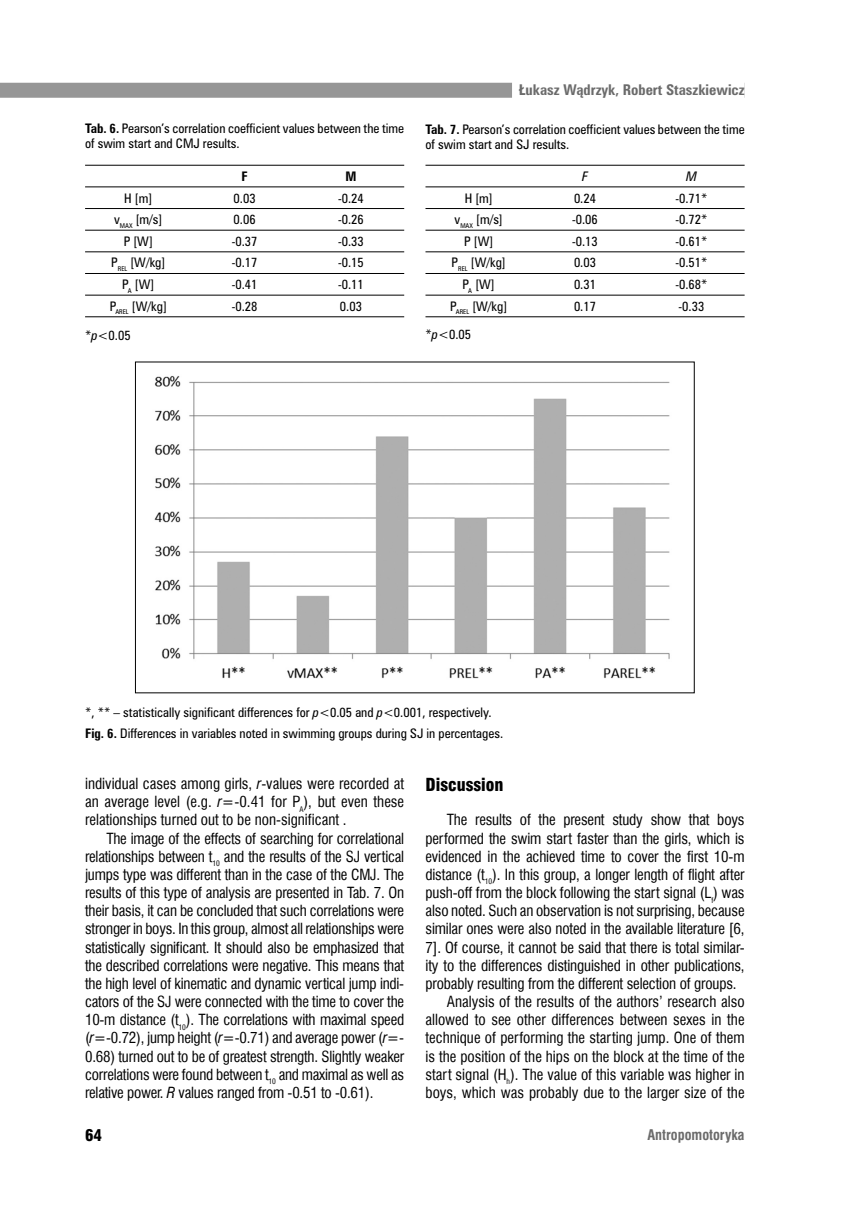
<style>
.page{position:relative;width:851px;height:1221px;background:#fff}
.page>*{position:absolute;margin:0;border:0;box-sizing:border-box;transform-origin:0 0}
.t1{font:16.5px "Swis 721 Blk Cn PL";color:#000}
.t2{font:15px/18.1px "Swis 721 Cn EU Normal";letter-spacing:-.01em;color:#000;text-align:justify}
.t3{font:15px "Swis 721 Blk Cn PL";color:#000}
.t4{font:700 13.5px "Zurich Cn PL";color:#6b6b6b}
.t5{font:700 13.5px "Swis 721 Cn PL";color:#6b6b6b}
.t6{font:12px/15px "Zurich Cn PL";color:#000}
.t7{font:700 12px "Zurich Cn PL";color:#000}
.t8{font:italic 12px "Zurich Cn PL";color:#000}
.s1{font-weight:700}
.s2{font-style:italic}
.s3{font-family:"Swis 721 Cn EU Italic"}
</style>
<div class="page">
<div style="left:0;top:83px;width:744px;height:15px;background:#969696"></div>
<div style="left:512px;top:82px;width:232px;height:18px;background:#fff"></div>
<hr style="left:85px;top:165px;width:319px;height:1px;background:#000">
<hr style="left:85px;top:186px;width:319px;height:1px;background:#000">
<hr style="left:85px;top:208px;width:319px;height:1px;background:#000">
<hr style="left:85px;top:230px;width:319px;height:1px;background:#000">
<hr style="left:85px;top:251px;width:319px;height:1px;background:#000">
<hr style="left:85px;top:273px;width:319px;height:1px;background:#000">
<hr style="left:85px;top:295px;width:319px;height:1px;background:#000">
<hr style="left:85px;top:316px;width:319px;height:1px;background:#000">
<hr style="left:425px;top:165px;width:319px;height:1px;background:#000">
<hr style="left:425px;top:186px;width:319px;height:1px;background:#000">
<hr style="left:425px;top:208px;width:319px;height:1px;background:#000">
<hr style="left:425px;top:230px;width:319px;height:1px;background:#000">
<hr style="left:425px;top:251px;width:319px;height:1px;background:#000">
<hr style="left:425px;top:273px;width:319px;height:1px;background:#000">
<hr style="left:425px;top:295px;width:319px;height:1px;background:#000">
<hr style="left:425px;top:316px;width:319px;height:1px;background:#000">
<img style="left:154px;top:376px;width:516px;height:303px">
<p class="t6" style="left:85px;top:122px;width:320px"><span class="s1">Tab. 6.</span> Pearson’s correlation coefficient values between the time of swim start and CMJ results.</p>
<p class="t7" style="left:241px;top:171px;width:8px">F</p>
<p class="t7" style="left:345px;top:171px;width:12px">M</p>
<p class="t6" style="left:124px;top:191px;width:29px">H [m]</p>
<p class="t6" style="left:233px;top:191px;width:24px">0.03</p>
<p class="t6" style="left:338px;top:191px;width:27px">-0.24</p>
<p class="t6" style="left:114px;top:213px;width:50px">v<sub>MAX</sub> [m/s]</p>
<p class="t6" style="left:233px;top:213px;width:24px">0.06</p>
<p class="t6" style="left:338px;top:213px;width:27px">-0.26</p>
<p class="t6" style="left:124px;top:235px;width:31px">P [W]</p>
<p class="t6" style="left:232px;top:235px;width:27px">-0.37</p>
<p class="t6" style="left:338px;top:235px;width:27px">-0.33</p>
<p class="t6" style="left:111px;top:256px;width:56px">P<sub>REL</sub> [W/kg]</p>
<p class="t6" style="left:232px;top:256px;width:27px">-0.17</p>
<p class="t6" style="left:338px;top:256px;width:27px">-0.15</p>
<p class="t6" style="left:122px;top:278px;width:34px">P<sub>A</sub> [W]</p>
<p class="t6" style="left:232px;top:278px;width:27px">-0.41</p>
<p class="t6" style="left:338px;top:278px;width:27px">-0.11</p>
<p class="t6" style="left:110px;top:300px;width:59px">P<sub>AREL</sub> [W/kg]</p>
<p class="t6" style="left:232px;top:300px;width:27px">-0.28</p>
<p class="t6" style="left:340px;top:300px;width:24px">0.03</p>
<p class="t6" style="left:85px;top:329px;width:47px">*<span class="s2">p</span>&lt;0.05</p>
<p class="t4" style="left:518px;top:84px;width:227px">Łukasz Wądrzyk, Robert Staszkiewicz</p>
<p class="t6" style="left:425px;top:123px;width:320px"><span class="s1">Tab. 7.</span> Pearson’s correlation coefficient values between the time of swim start and SJ results.</p>
<p class="t8" style="left:582px;top:171px;width:7px">F</p>
<p class="t8" style="left:686px;top:171px;width:12px">M</p>
<p class="t6" style="left:464px;top:191px;width:29px">H [m]</p>
<p class="t6" style="left:574px;top:191px;width:24px">0.24</p>
<p class="t6" style="left:675px;top:191px;width:34px">-0.71*</p>
<p class="t6" style="left:454px;top:213px;width:50px">v<sub>MAX</sub> [m/s]</p>
<p class="t6" style="left:572px;top:213px;width:27px">-0.06</p>
<p class="t6" style="left:675px;top:213px;width:34px">-0.72*</p>
<p class="t6" style="left:464px;top:235px;width:31px">P [W]</p>
<p class="t6" style="left:572px;top:235px;width:27px">-0.13</p>
<p class="t6" style="left:675px;top:235px;width:34px">-0.61*</p>
<p class="t6" style="left:451px;top:256px;width:56px">P<sub>REL</sub> [W/kg]</p>
<p class="t6" style="left:574px;top:256px;width:24px">0.03</p>
<p class="t6" style="left:675px;top:256px;width:34px">-0.51*</p>
<p class="t6" style="left:462px;top:278px;width:34px">P<sub>A</sub> [W]</p>
<p class="t6" style="left:574px;top:278px;width:24px">0.31</p>
<p class="t6" style="left:675px;top:278px;width:34px">-0.68*</p>
<p class="t6" style="left:450px;top:300px;width:59px">P<sub>AREL</sub> [W/kg]</p>
<p class="t6" style="left:574px;top:300px;width:24px">0.17</p>
<p class="t6" style="left:678px;top:300px;width:27px">-0.33</p>
<p class="t6" style="left:425px;top:328px;width:47px">*<span class="s2">p</span>&lt;0.05</p>
<p class="t6" style="left:85px;top:702px;width:419px;line-height:21.5px">*, ** – statistically significant differences for <span class="s2">p</span>&lt;0.05 and <span class="s2">p</span>&lt;0.001, respectively.<br><span class="s1">Fig. 6.</span> Differences in variables noted in swimming groups during SJ in percentages.</p>
<p class="t2" style="left:85px;top:774px;width:320px">individual cases among girls, <span class="s3">r</span>-values were recorded at an average level (e.g. <span class="s3">r</span>=-0.41 for P<sub>A</sub>), but even these relationships turned out to be non-significant .</p>
<p class="t2" style="left:85px;top:829px;width:320px;text-indent:21px">The image of the effects of searching for correlational relationships between t<sub>10</sub> and the results of the SJ vertical jumps type was different than in the case of the CMJ. The results of this type of analysis are presented in Tab. 7. On their basis, it can be concluded that such correlations were stronger in boys. In this group, almost all relationships were statistically significant. It should also be emphasized that the described correlations were negative. This means that the high level of kinematic and dynamic vertical jump indi&shy;cators of the SJ were connected with the time to cover the 10-m distance (t<sub>10</sub>). The correlations with maximal speed (<span class="s3">r</span>=-0.72), jump height (<span class="s3">r</span>=-0.71) and average power (<span class="s3">r</span>=- 0.68) turned out to be of greatest strength. Slightly weaker correlations were found between t<sub>10</sub> and maximal as well as relative power. <span class="s3">R</span> values ranged from -0.51 to -0.61).</p>
<p class="t1" style="left:425px;top:777px;width:79px">Discussion</p>
<p class="t2" style="left:446px;top:810px;width:299px">The results of the present study show that boys</p>
<p class="t2" style="left:425px;top:829px;width:320px">performed the swim start faster than the girls, which is</p>
<p class="t2" style="left:425px;top:847px;width:320px">evidenced in the achieved time to cover the first 10-m</p>
<p class="t2" style="left:425px;top:865px;width:320px">distance (t<sub>10</sub>). In this group, a longer length of flight after</p>
<p class="t2" style="left:425px;top:883px;width:320px">push-off from the block following the start signal (L<sub>f</sub>) was</p>
<p class="t2" style="left:425px;top:901px;width:320px">also noted. Such an observation is not surprising, because</p>
<p class="t2" style="left:425px;top:919px;width:320px">similar ones were also noted in the available literature [6,</p>
<p class="t2" style="left:425px;top:937px;width:320px">7]. Of course, it cannot be said that there is total similar-</p>
<p class="t2" style="left:425px;top:956px;width:320px">ity to the differences distinguished in other publications,</p>
<p class="t2" style="left:425px;top:974px;width:312px">probably resulting from the different selection of groups.</p>
<p class="t2" style="left:446px;top:992px;width:299px">Analysis of the results of the authors’ research also</p>
<p class="t2" style="left:425px;top:1010px;width:320px">allowed to see other differences between sexes in the</p>
<p class="t2" style="left:425px;top:1028px;width:320px">technique of performing the starting jump. One of them</p>
<p class="t2" style="left:425px;top:1046px;width:320px">is the position of the hips on the block at the time of the</p>
<p class="t2" style="left:425px;top:1065px;width:320px">start signal (H<sub>h</sub>). The value of this variable was higher in</p>
<p class="t2" style="left:425px;top:1083px;width:320px">boys, which was probably due to the larger size of the</p>
<p class="t3" style="left:85px;top:1128px;width:19px">64</p>
<p class="t5" style="left:647px;top:1128px;width:99px">Antropomotoryka</p>
</div>
